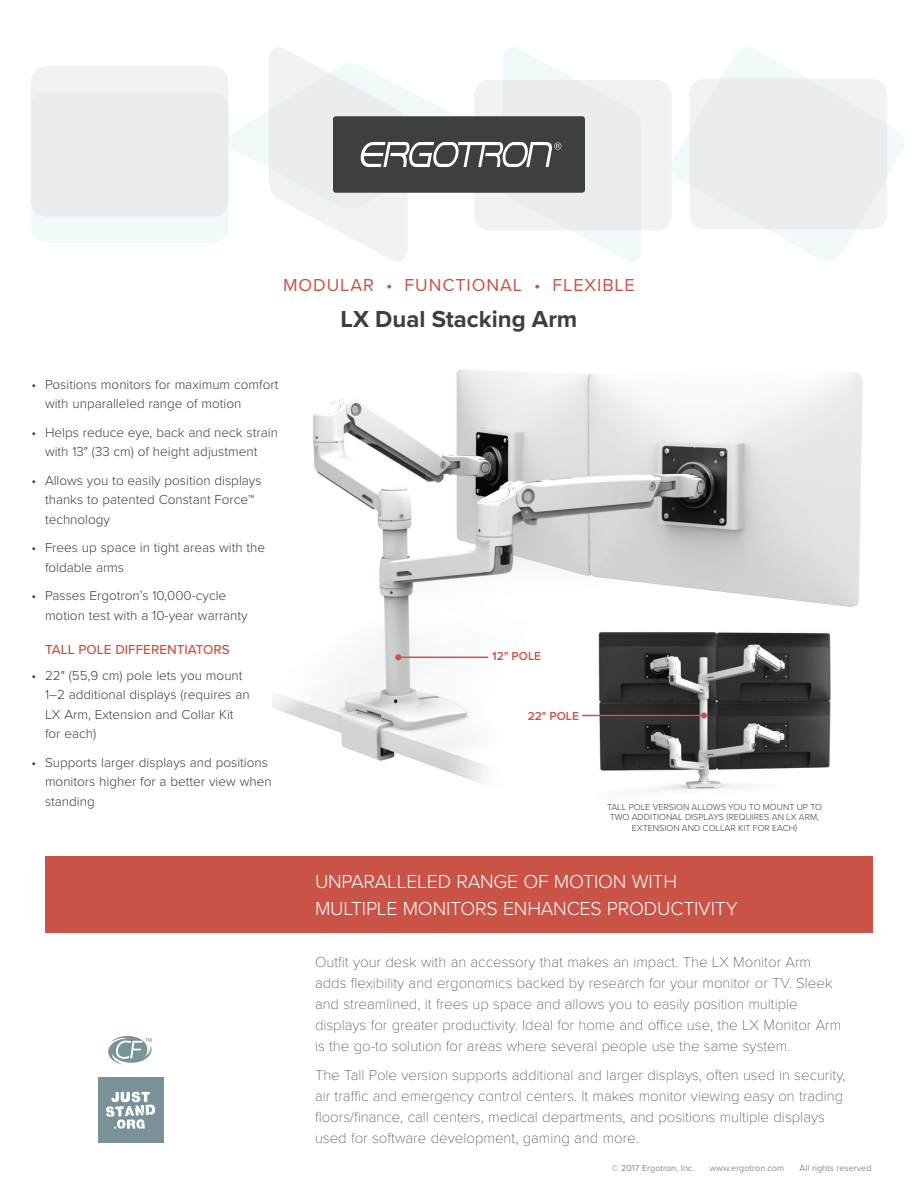
<style>
.page{position:relative;width:918px;height:1188px;background:#fff}
.page>*{position:absolute;margin:0;border:0;box-sizing:border-box;transform-origin:0 0}
.t1{font:700 24px "Proxima Nova";color:#3e3e3f}
.t2{font:300 19.5px/27px "Proxima Nova";letter-spacing:-.01em;color:#fff}
.t3{font:18px "Proxima Nova";letter-spacing:.05em;color:#c85346}
.t4{font:100 15px/21px "Proxima Nova T";color:#3e3e3f}
.t5{font:300 13.5px/19.5px "Proxima Nova";color:#3e3e3f}
.t6{font:500 13.5px "Proxima Nova";color:#c85346}
.t7{font:600 12px "Proxima Nova";color:#c85346}
.t8{font:300 9px/10.5px "Proxima Nova";color:#3e3e3f;text-align:center}
.t9{font:9px "Proxima Nova";color:#8a8c8f}
</style>
<div class="page">
<img style="left:273px;top:370px;width:590px;height:414px">
<div style="left:474px;top:80px;width:198px;height:150px;background:#f2f2f0;border-radius:15px"></div>
<svg style="left:672px;top:47px;width:232px;height:215px"></svg>
<div style="left:689px;top:79px;width:198px;height:150px;background:#e9eeec;border-radius:15px"></div>
<div style="left:31px;top:92px;width:198px;height:151px;background:#f2f9fa;border-radius:15px"></div>
<div style="left:31px;top:66px;width:198px;height:151px;background:#e9eeec;border-radius:15px"></div>
<svg style="left:229px;top:47px;width:413px;height:215px"></svg>
<div style="left:45px;top:856px;width:828px;height:77px;background:#c85346"></div>
<img style="left:584px;top:621px;width:262px;height:171px">
<hr style="left:398px;top:657px;width:90px;height:1px;background:#c85346">
<svg style="left:395px;top:654px;width:6px;height:6px"></svg>
<hr style="left:583px;top:715px;width:121px;height:1px;background:#c85346">
<svg style="left:701px;top:712px;width:6px;height:6px"></svg>
<svg style="left:108px;top:1036px;width:44px;height:29px"></svg>
<div style="left:98px;top:1077px;width:65px;height:66px;background:#7a9297"></div>
<svg style="left:106px;top:1092px;width:49px;height:37px"></svg>
<p class="t3" style="left:283px;top:274px;width:353px">MODULAR • FUNCTIONAL • FLEXIBLE</p>
<p class="t5" style="left:45px;top:375px;width:235px;text-indent:-14px">• Positions monitors for maximum comfort with unparalleled range of motion</p>
<p class="t5" style="left:32px;top:423px;width:248px;text-align:center">• Helps reduce eye, back and neck strain with 13" (33 cm) of height adjustment</p>
<p class="t5" style="left:45px;top:471px;width:218px;text-indent:-14px">• Allows you to easily position displays thanks to patented Constant Force™ technology</p>
<p class="t5" style="left:45px;top:538px;width:222px;text-indent:-14px">• Frees up space in tight areas with the foldable arms</p>
<p class="t5" style="left:45px;top:586px;width:204px;text-indent:-14px">• Passes Ergotron’s 10,000-cycle motion test with a 10-year warranty</p>
<p class="t6" style="left:45px;top:642px;width:186px">TALL POLE DIFFERENTIATORS</p>
<p class="t5" style="left:45px;top:666px;width:206px;text-indent:-14px">• 22" (55,9 cm) pole lets you mount<br>1–2 additional displays (requires an<br>LX Arm, Extension and Collar Kit for each)</p>
<p class="t5" style="left:45px;top:753px;width:228px;text-indent:-14px">• Supports larger displays and positions monitors higher for a better view when standing</p>
<h1 class="t1" style="left:341px;top:305px;width:238px">LX Dual Stacking Arm</h1>
<p class="t7" style="left:492px;top:647px;width:51px">12" POLE</p>
<p class="t7" style="left:528px;top:708px;width:53px">22" POLE</p>
<p class="t8" style="left:607px;top:802px;width:217px">TALL POLE VERSION ALLOWS YOU TO MOUNT UP TO<br>TWO ADDITIONAL DISPLAYS (REQUIRES AN LX ARM,<br>EXTENSION AND COLLAR KIT FOR EACH)</p>
<h2 class="t2" style="left:315px;top:868px;width:424px">UNPARALLELED RANGE OF MOTION WITH<br>MULTIPLE MONITORS ENHANCES PRODUCTIVITY</h2>
<p class="t4" style="left:315px;top:952px;width:528px">Outfit your desk with an accessory that makes an impact. The LX Monitor Arm adds flexibility and ergonomics backed by research for your monitor or TV. Sleek and streamlined, it frees up space and allows you to easily position multiple displays for greater productivity. Ideal for home and office use, the LX Monitor Arm is the go-to solution for areas where several people use the same system.</p>
<p class="t4" style="left:315px;top:1065px;width:532px">The Tall Pole version supports additional and larger displays, often used in security, air traffic and emergency control centers. It makes monitor viewing easy on trading floors/finance, call centers, medical departments, and positions multiple displays used for software development, gaming and more.</p>
<p class="t9" style="left:612px;top:1162px;width:84px">© 2017 Ergotron, Inc.</p>
<p class="t9" style="left:710px;top:1162px;width:76px">www.ergotron.com</p>
<p class="t9" style="left:800px;top:1162px;width:73px">All rights reserved</p>
</div>
